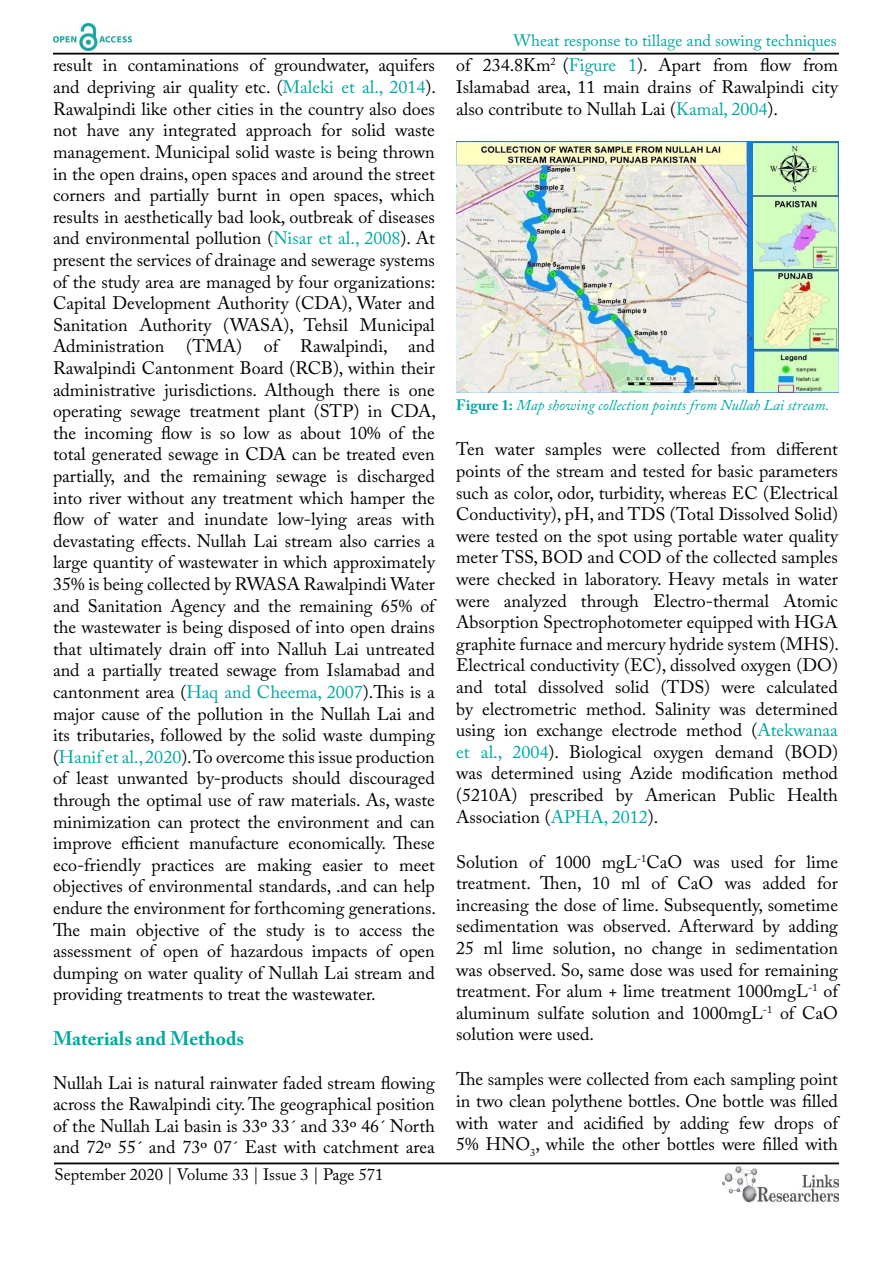
<style>
.page{position:relative;width:893px;height:1263px;background:#fff}
.page>*{position:absolute;margin:0;border:0;box-sizing:border-box;transform-origin:0 0}
.t1{font:700 19.5px "Adobe Caslon Pro";color:#00a79e}
.t2{font:18px/21.6px "Adobe Caslon Pro";color:#000;text-align:justify}
.t3{font:16.5px "Adobe Caslon Pro";color:#00a79e}
.t4{font:16.5px "Adobe Caslon Pro";color:#000}
.t5{font:italic 15px "Adobe Caslon Pro";color:#00a79e}
.s1{color:#00a79e}
.s2{font-weight:700;font-style:normal}
</style>
<div class="page">
<hr style="left:53px;top:53px;width:786px;height:2px;background:#000">
<hr style="left:54px;top:1162px;width:785px;height:2px;background:#000">
<img style="left:722px;top:1166px;width:117px;height:37px">
<img style="left:53px;top:24px;width:78px;height:27px">
<img style="left:456px;top:142px;width:382px;height:250px">
<p class="t2" style="left:53px;top:54px;width:385px">result in contaminations of groundwater, aquifers and depriving air quality etc. (<span class="s1">Maleki et al., 2014</span>).<br>Rawalpindi like other cities in the country also does not have any integrated approach for solid waste management. Municipal solid waste is being thrown in the open drains, open spaces and around the street corners and partially burnt in open spaces, which results in aesthetically bad look, outbreak of diseases and environmental pollution (<span class="s1">Nisar et al., 2008</span>). At present the services of drainage and sewerage systems of the study area are managed by four organizations:<br>Capital Development Authority (CDA), Water and Sanitation Authority (WASA), Tehsil Municipal Administration (TMA) of Rawalpindi, and Rawalpindi Cantonment Board (RCB), within their administrative jurisdictions. Although there is one operating sewage treatment plant (STP) in CDA, the incoming flow is so low as about 10% of the total generated sewage in CDA can be treated even partially, and the remaining sewage is discharged into river without any treatment which hamper the flow of water and inundate low-lying areas with devastating effects. Nullah Lai stream also carries a large quantity of wastewater in which approximately 35% is being collected by RWASA Rawalpindi Water and Sanitation Agency and the remaining 65% of the wastewater is being disposed of into open drains that ultimately drain off into Nalluh Lai untreated and a partially treated sewage from Islamabad and cantonment area (<span class="s1">Haq and Cheema, 2007</span>).This is a major cause of the pollution in the Nullah Lai and its tributaries, followed by the solid waste dumping (<span class="s1">Hanif et al., 2020</span>). To overcome this issue production of least unwanted by-products should discouraged through the optimal use of raw materials. As, waste minimization can protect the environment and can improve efficient manufacture economically. These eco-friendly practices are making easier to meet objectives of environmental standards, .and can help endure the environment for forthcoming generations.<br>The main objective of the study is to access the assessment of open of hazardous impacts of open dumping on water quality of Nullah Lai stream and providing treatments to treat the wastewater.</p>
<p class="t1" style="left:53px;top:1027px;width:193px">Materials and Methods</p>
<p class="t2" style="left:53px;top:1071px;width:383px">Nullah Lai is natural rainwater faded stream flowing across the Rawalpindi city. The geographical position of the Nullah Lai basin is 33º 33´ and 33º 46´ North and 72º 55´ and 73º 07´ East with catchment area</p>
<p class="t4" style="left:54px;top:1165px;width:331px">September 2020 | Volume 33 | Issue 3 | Page 571</p>
<p class="t3" style="left:513px;top:31px;width:325px">Wheat response to tillage and sowing techniques</p>
<p class="t2" style="left:456px;top:54px;width:383px">of 234.8Km<sup>2</sup> (<span class="s1">Figure 1</span>). Apart from flow from Islamabad area, 11 main drains of Rawalpindi city also contribute to Nullah Lai (<span class="s1">Kamal, 2004</span>).</p>
<p class="t5" style="left:456px;top:396px;width:374px"><span class="s2">Figure 1:</span> Map showing collection points from Nullah Lai stream.</p>
<p class="t2" style="left:456px;top:438px;width:385px">Ten water samples were collected from different points of the stream and tested for basic parameters such as color, odor, turbidity, whereas EC (Electrical Conductivity), pH, and TDS (Total Dissolved Solid) were tested on the spot using portable water quality meter TSS, BOD and COD of the collected samples were checked in laboratory. Heavy metals in water were analyzed through Electro-thermal Atomic Absorption Spectrophotometer equipped with HGA graphite furnace and mercury hydride system (MHS).<br>Electrical conductivity (EC), dissolved oxygen (DO) and total dissolved solid (TDS) were calculated by electrometric method. Salinity was determined using ion exchange electrode method (<span class="s1">Atekwanaa et al., 2004</span>). Biological oxygen demand (BOD) was determined using Azide modification method (5210A) prescribed by American Public Health Association (<span class="s1">APHA, 2012</span>).</p>
<p class="t2" style="left:456px;top:850px;width:383px">Solution of 1000 mgL<sup>-1</sup>CaO was used for lime treatment. Then, 10 ml of CaO was added for increasing the dose of lime. Subsequently, sometime sedimentation was observed. Afterward by adding 25 ml lime solution, no change in sedimentation was observed. So, same dose was used for remaining treatment. For alum + lime treatment 1000mgL<sup>-1</sup> of aluminum sulfate solution and 1000mgL<sup>-1</sup> of CaO solution were used.</p>
<p class="t2" style="left:456px;top:1068px;width:383px">The samples were collected from each sampling point in two clean polythene bottles. One bottle was filled with water and acidified by adding few drops of 5% HNO<sub>3</sub>, while the other bottles were filled with</p>
</div>
